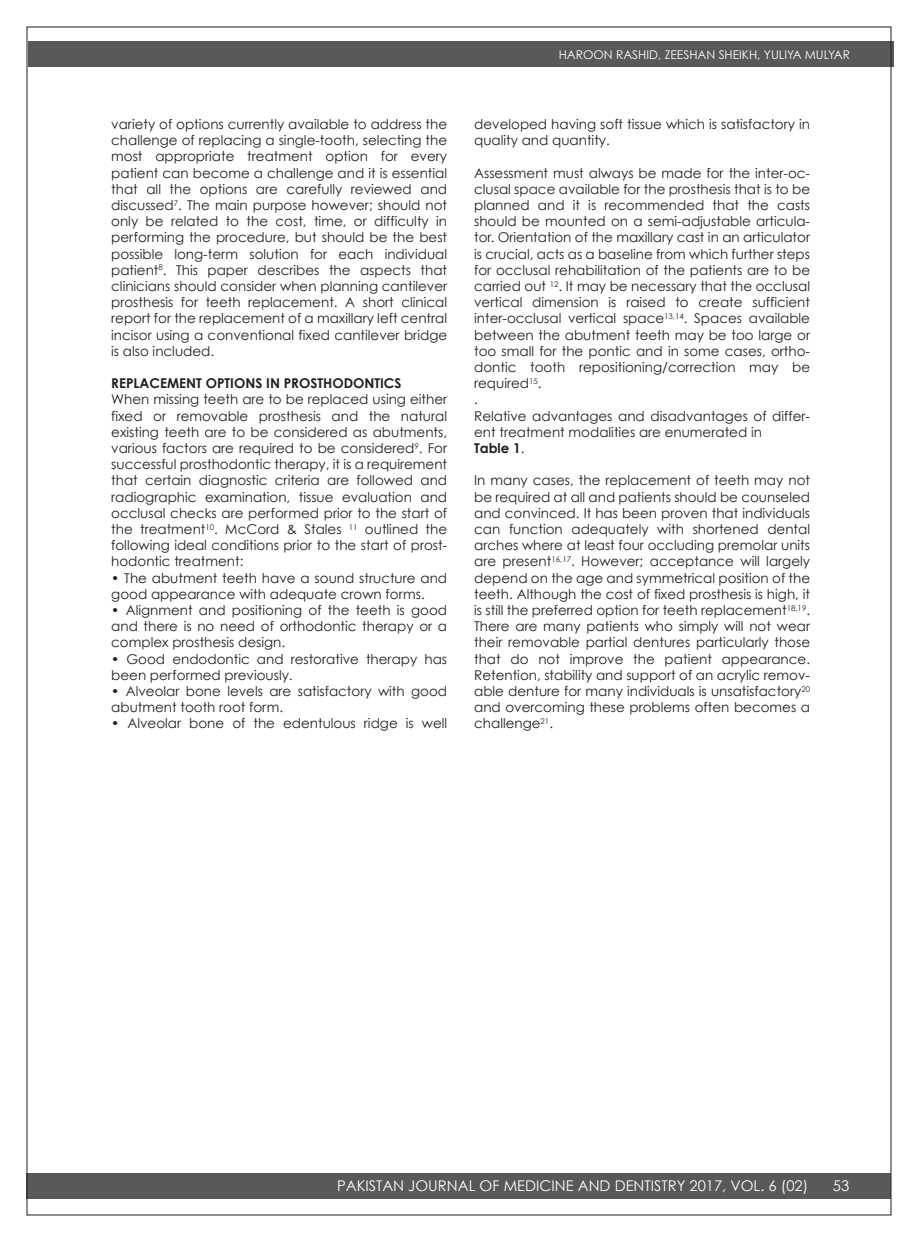
<style>
.page{position:relative;width:918px;height:1242px;background:#fff}
.page>*{position:absolute;margin:0;border:0;box-sizing:border-box;transform-origin:0 0}
.t1{font:14.7px "Century Gothic";color:#fff}
.t2{font:13.5px/16.2px "Century Gothic";color:#231f20}
.t3{font:700 13.5px "Century Gothic";color:#231f20}
.t4{font:12px "Century Gothic";color:#fff}
.s1{font-weight:700}
</style>
<div class="page">
<div style="left:28px;top:41px;width:866px;height:26px;background:#58595b"></div>
<div style="left:27px;top:1173px;width:864px;height:26px;background:#58595b"></div>
<p class="t2" style="left:111px;top:116px;width:337px;text-align:justify">variety of options currently available to address the challenge of replacing a single-tooth, selecting the most appropriate treatment option for every patient can become a challenge and it is essential that all the options are carefully reviewed and discussed<sup>7</sup>. The main purpose however; should not only be related to the cost, time, or difficulty in performing the procedure, but should be the best possible long-term solution for each individual patient<sup>8</sup>. This paper describes the aspects that clinicians should consider when planning cantilever prosthesis for teeth replacement. A short clinical report for the replacement of a maxillary left central incisor using a conventional fixed cantilever bridge is also included.</p>
<p class="t3" style="left:111px;top:375px;width:292px">REPLACEMENT OPTIONS IN PROSTHODONTICS</p>
<p class="t2" style="left:111px;top:391px;width:337px;text-align:justify">When missing teeth are to be replaced using either fixed or removable prosthesis and the natural existing teeth are to be considered as abutments, various factors are required to be considered<sup>9</sup>. For successful prosthodontic therapy, it is a requirement that certain diagnostic criteria are followed and radiographic examination, tissue evaluation and occlusal checks are performed prior to the start of the treatment<sup>10</sup>. McCord &amp; Stales <sup>11</sup> outlined the following ideal conditions prior to the start of prost&shy;hodontic treatment:</p>
<p class="t2" style="left:111px;top:569px;width:337px">• The abutment teeth have a sound structure and good appearance with adequate crown forms.</p>
<p class="t2" style="left:111px;top:602px;width:337px;text-align:justify">• Alignment and positioning of the teeth is good and there is no need of orthodontic therapy or a complex prosthesis design.</p>
<p class="t2" style="left:111px;top:650px;width:337px">• Good endodontic and restorative therapy has been performed previously.</p>
<p class="t2" style="left:111px;top:683px;width:337px">• Alveolar bone levels are satisfactory with good abutment tooth root form.</p>
<p class="t2" style="left:111px;top:715px;width:337px">• Alveolar bone of the edentulous ridge is well</p>
<p class="t4" style="left:559px;top:47px;width:293px">HAROON RASHID, ZEESHAN SHEIKH, YULIYA MULYAR</p>
<p class="t2" style="left:474px;top:116px;width:337px">developed having soft tissue which is satisfactory in quality and quantity.</p>
<p class="t2" style="left:474px;top:164px;width:337px">Assessment must always be made for the inter-oc&shy;clusal space available for the prosthesis that is to be planned and it is recommended that the casts should be mounted on a semi-adjustable articula&shy;tor. Orientation of the maxillary cast in an articulator is crucial, acts as a baseline from which further steps for occlusal rehabilitation of the patients are to be carried out <sup>12</sup>. It may be necessary that the occlusal vertical dimension is raised to create sufficient inter-occlusal vertical space<sup>13,14</sup>. Spaces available between the abutment teeth may be too large or too small for the pontic and in some cases, ortho&shy;dontic tooth repositioning/correction may be required<sup>15</sup>.<br>.<br>Relative advantages and disadvantages of differ&shy;ent treatment modalities are enumerated in<br><span class="s1">Table 1</span>.</p>
<p class="t2" style="left:474px;top:472px;width:337px;text-align:justify">In many cases, the replacement of teeth may not be required at all and patients should be counseled and convinced. It has been proven that individuals can function adequately with shortened dental arches where at least four occluding premolar units are present<sup>16,17</sup>. However; acceptance will largely depend on the age and symmetrical position of the teeth. Although the cost of fixed prosthesis is high, it is still the preferred option for teeth replacement<sup>18,19</sup>.<br>There are many patients who simply will not wear their removable partial dentures particularly those that do not improve the patient appearance.<br>Retention, stability and support of an acrylic remov&shy;able denture for many individuals is unsatisfactory<sup>20 </sup>and overcoming these problems often becomes a challenge<sup>21</sup>.</p>
<p class="t1" style="left:337px;top:1176px;width:473px">PAKISTAN JOURNAL OF MEDICINE AND DENTISTRY 2017, VOL. 6 (02)</p>
<p class="t1" style="left:833px;top:1176px;width:18px">53</p>
</div>
